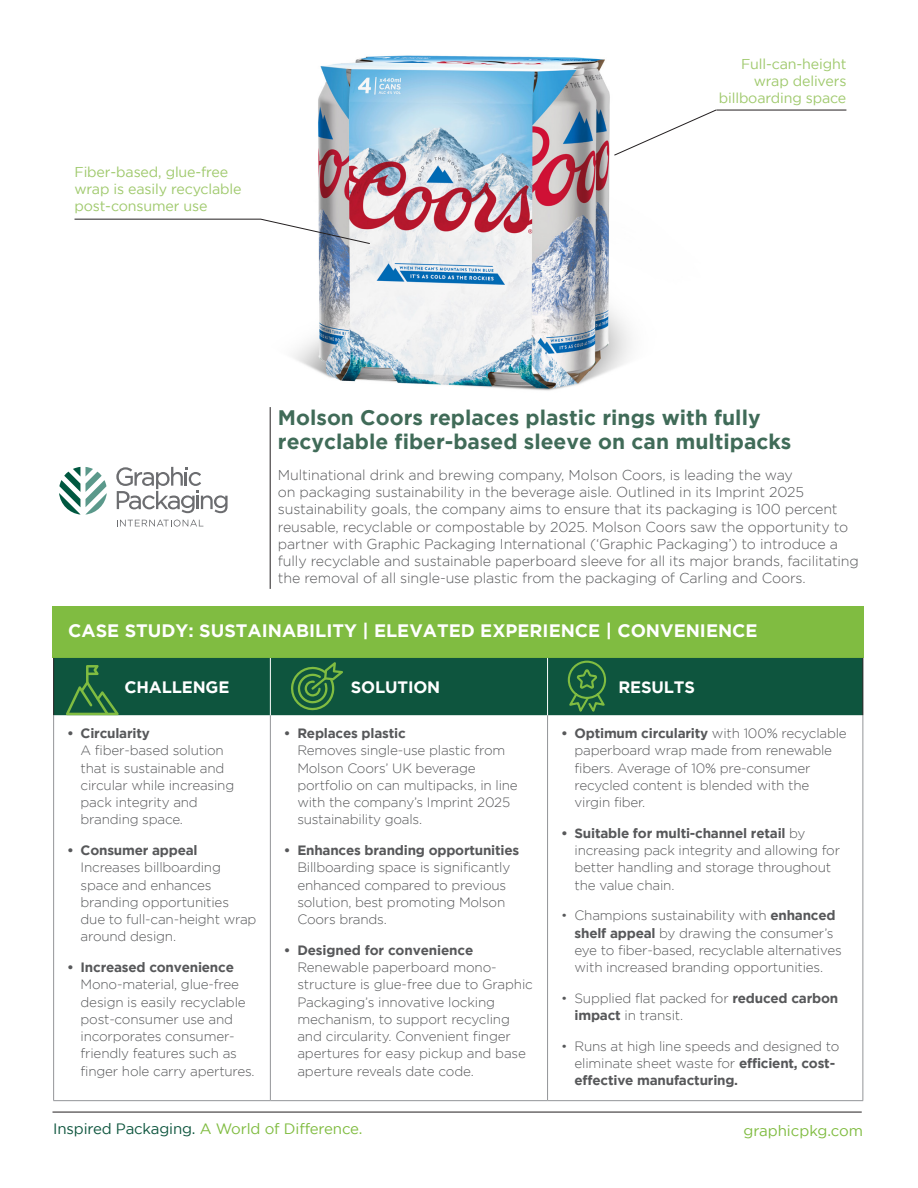
<style>
.page{position:relative;width:918px;height:1188px;background:#fff}
.page>*{position:absolute;margin:0;border:0;box-sizing:border-box;transform-origin:0 0}
.t1{font:700 21px/24px "Gotham";color:#406b58}
.t2{font:700 18px "Gotham";color:#fff}
.body_copy{font:700 16.5px "Gotham";letter-spacing:-.01em;color:#fff}
.t3{font:15px "Gotham";letter-spacing:-.01em;color:#80bc41}
.t4{font:300 14.25px/17.2px "Gotham";letter-spacing:-.01em;color:#57585a}
.body_copy-2{font:14.25px/17.2px "Gotham";letter-spacing:-.01em;color:#9fc96c;text-align:right}
.t5{font:300 13.5px/17.2px "Gotham";letter-spacing:-.015em;color:#57585a}
.s1{font-weight:700}
.s2{color:#0e553e}
</style>
<div class="page">
<img style="left:269px;top:55px;width:492px;height:420px">
<div style="left:54px;top:658px;width:808px;height:57px;background:#0e553e"></div>
<hr style="left:53px;top:715px;width:1px;height:385px;background:#939598">
<hr style="left:270px;top:715px;width:1px;height:385px;background:#939598">
<hr style="left:547px;top:715px;width:1px;height:385px;background:#939598">
<hr style="left:863px;top:715px;width:1px;height:385px;background:#939598">
<hr style="left:53px;top:1100px;width:217px;height:1px;background:#939598">
<hr style="left:270px;top:1100px;width:278px;height:1px;background:#939598">
<hr style="left:548px;top:1100px;width:315px;height:1px;background:#939598">
<hr style="left:270px;top:658px;width:1px;height:57px;background:#fff">
<hr style="left:547px;top:658px;width:1px;height:57px;background:#fff">
<hr style="left:53px;top:658px;width:1px;height:57px;background:#231f20">
<hr style="left:862px;top:658px;width:1px;height:57px;background:#231f20">
<div style="left:52px;top:606px;width:812px;height:52px;background:#80bc41"></div>
<hr style="left:52px;top:1112px;width:810px;height:1px;background:#231f20">
<svg style="left:59px;top:467px;width:21px;height:48px"></svg>
<svg style="left:86px;top:467px;width:21px;height:48px"></svg>
<svg style="left:116px;top:467px;width:112px;height:46px"></svg>
<svg style="left:117px;top:520px;width:86px;height:7px"></svg>
<hr style="left:270px;top:407px;width:1px;height:182px;background:#231f20">
<hr style="left:717px;top:110px;width:129px;height:1px;background:#231f20">
<svg style="left:74px;top:218px;width:297px;height:26px"></svg>
<svg style="left:66px;top:665px;width:53px;height:50px;background:#25693e"></svg>
<svg style="left:290px;top:662px;width:53px;height:49px;background:#2b703e"></svg>
<svg style="left:566px;top:658px;width:42px;height:58px;background:#2a6d41"></svg>
<svg style="left:613px;top:109px;width:104px;height:47px"></svg>
<p class="body_copy-2" style="left:75px;top:163px;width:169px;text-align:left">Fiber-based, glue-free wrap is easily recyclable post-consumer use</p>
<p class="body_copy-2" style="left:719px;top:55px;width:129px">Full-can-height wrap delivers billboarding space</p>
<h3 class="t1" style="left:278px;top:405px;width:515px">Molson Coors replaces plastic rings with fully recyclable fiber-based sleeve on can multipacks</h3>
<h3 class="t4" style="left:278px;top:466px;width:583px">Multinational drink and brewing company, Molson Coors, is leading the way<br>on packaging sustainability in the beverage aisle. Outlined in its Imprint 2025 sustainability goals, the company aims to ensure that its packaging is 100 percent reusable, recyclable or compostable by 2025. Molson Coors saw the opportunity to partner with Graphic Packaging International (‘Graphic Packaging’) to introduce a fully recyclable and sustainable paperboard sleeve for all its major brands, facilitating the removal of all single-use plastic from the packaging of Carling and Coors.</h3>
<p class="t2" style="left:68px;top:620px;width:691px">CASE STUDY: SUSTAINABILITY | ELEVATED EXPERIENCE | CONVENIENCE</p>
<p class="body_copy" style="left:125px;top:677px;width:106px">CHALLENGE</p>
<p class="body_copy" style="left:351px;top:677px;width:91px">SOLUTION</p>
<p class="body_copy" style="left:618px;top:677px;width:78px">RESULTS</p>
<p class="t5" style="left:81px;top:725px;width:155px;text-indent:-14px"><span class="s1">• Circularity<br></span>A fiber-based solution that is sustainable and circular while increasing pack integrity and branding space.</p>
<p class="t5" style="left:81px;top:842px;width:177px;text-indent:-14px"><span class="s1">• Consumer appeal<br></span>Increases billboarding space and enhances branding opportunities due to full-can-height wrap around design.</p>
<p class="t5" style="left:81px;top:959px;width:176px;text-indent:-14px"><span class="s1">• Increased convenience<br></span>Mono-material, glue-free design is easily recyclable post-consumer use and incorporates consumer&shy;friendly features such as finger hole carry apertures.</p>
<p class="t5" style="left:297px;top:725px;width:222px;text-indent:-14px"><span class="s1">• Replaces plastic<br></span>Removes single-use plastic from<br>Molson Coors’ UK beverage portfolio on can multipacks, in line with the company’s Imprint 2025 sustainability goals.</p>
<p class="t5" style="left:297px;top:842px;width:223px;text-indent:-14px"><span class="s1">• Enhances branding opportunities<br></span>Billboarding space is significantly enhanced compared to previous solution, best promoting Molson<br>Coors brands.</p>
<p class="t5" style="left:297px;top:941px;width:237px;text-indent:-14px"><span class="s1">• Designed for convenience<br></span>Renewable paperboard mono&shy;structure is glue-free due to Graphic<br>Packaging’s innovative locking mechanism, to support recycling and circularity. Convenient finger apertures for easy pickup and base aperture reveals date code.</p>
<p class="t5" style="left:575px;top:725px;width:274px;text-indent:-14px"><span class="s1">• Optimum circularity</span> with 100% recyclable paperboard wrap made from renewable fibers. Average of 10% pre-consumer recycled content is blended with the virgin fiber.</p>
<p class="t5" style="left:575px;top:824px;width:267px;text-indent:-14px"><span class="s1">• Suitable for multi-channel retail</span> by increasing pack integrity and allowing for better handling and storage throughout the value chain.</p>
<p class="t5" style="left:575px;top:907px;width:269px;text-indent:-14px">• Champions sustainability with <span class="s1">enhanced shelf appeal</span> by drawing the consumer’s eye to fiber-based, recyclable alternatives with increased branding opportunities.</p>
<p class="t5" style="left:575px;top:989px;width:265px;text-indent:-14px">• Supplied flat packed for <span class="s1">reduced carbon impact</span> in transit.</p>
<p class="t5" style="left:575px;top:1037px;width:266px;text-indent:-14px">• Runs at high line speeds and designed to eliminate sheet waste for <span class="s1">efficient, cost&shy;effective manufacturing.</span></p>
<p class="t3" style="left:53px;top:1121px;width:311px"><span class="s2">Inspired Packaging.</span> A World of Difference.</p>
<p class="t3" style="left:743px;top:1122px;width:121px">graphicpkg.com</p>
</div>
